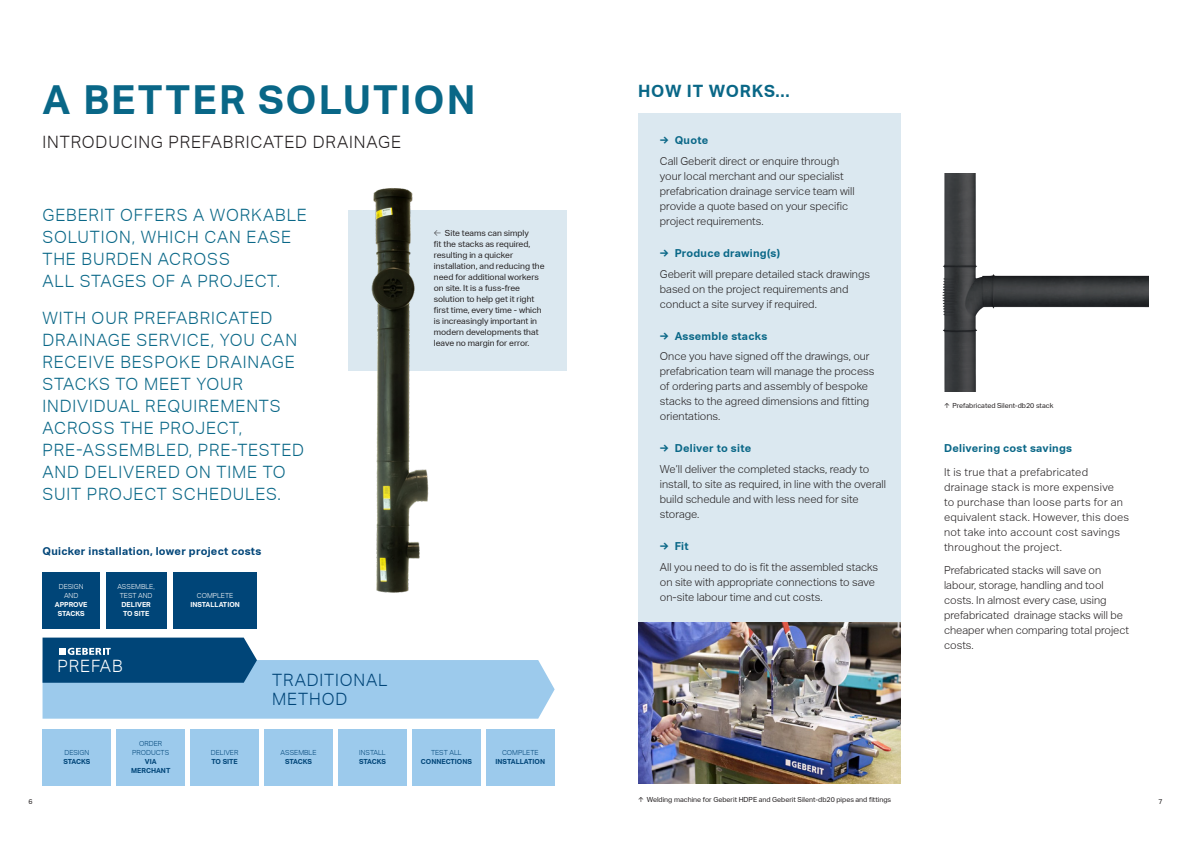
<style>
.page{position:relative;width:1191px;height:842px;background:#fff}
.page>*{position:absolute;margin:0;border:0;box-sizing:border-box;transform-origin:0 0}
.t1{font:700 40px "Aktiv Grotesk Geberit";letter-spacing:.05em;color:#096787}
.t2{font:300 17px/22px "Aktiv Grotesk Geberit";letter-spacing:.05em;color:#096787}
.t3{font:300 17px "Aktiv Grotesk Geberit";letter-spacing:.05em;color:#231f20}
.t4{font:300 17px/19px "Aktiv Grotesk Geberit";letter-spacing:.05em;color:#004578}
.t5{font:700 17px "Aktiv Grotesk Geberit";letter-spacing:.05em;color:#096787}
.t6{font:300 17px "Aktiv Grotesk Geberit";letter-spacing:.05em;color:#fff}
.t7{font:300 11px/15px "Aktiv Grotesk Geberit";color:#231f20}
.t8{font:300 11px/15px "Aktiv Grotesk Geberit";letter-spacing:.025em;color:#231f20}
.t9{font:700 11px "Aktiv Grotesk Geberit";letter-spacing:.025em;color:#096787}
.t10{font:700 11px "Aktiv Grotesk Geberit";letter-spacing:.025em;color:#004578}
.t11{font:8.5px/11px "Aktiv Grotesk Geberit";color:#231f20}
.t12{font:7px "Aktiv Grotesk Geberit";color:#231f20}
.t13{font:700 7px/9px "Aktiv Grotesk Geberit";color:#004578;text-align:center}
.t14{font:300 7px/9px "Aktiv Grotesk Geberit";color:#004578;text-align:center}
.t15{font:300 7px/9px "Aktiv Grotesk Geberit";color:#fff;text-align:center}
.t16{font:700 7px/9px "Aktiv Grotesk Geberit";color:#fff;text-align:center}
.s1{font-weight:700}
.s2{font-weight:300}
</style>
<div class="page">
<div style="left:348px;top:210px;width:219px;height:160px;background:#dbe8f0"></div>
<div style="left:638px;top:114px;width:262px;height:509px;background:#dbe8f0"></div>
<img style="left:348px;top:188px;width:89px;height:405px">
<img style="left:638px;top:623px;width:262px;height:161px">
<img style="left:942px;top:173px;width:206px;height:218px">
<div style="left:43px;top:572px;width:57px;height:56px;background:#004578"></div>
<div style="left:43px;top:729px;width:68px;height:56px;background:#9ccaec"></div>
<div style="left:116px;top:729px;width:69px;height:56px;background:#9ccaec"></div>
<div style="left:190px;top:729px;width:69px;height:56px;background:#9ccaec"></div>
<div style="left:264px;top:729px;width:69px;height:56px;background:#9ccaec"></div>
<div style="left:338px;top:729px;width:69px;height:56px;background:#9ccaec"></div>
<div style="left:412px;top:729px;width:69px;height:56px;background:#9ccaec"></div>
<div style="left:486px;top:729px;width:68px;height:56px;background:#9ccaec"></div>
<div style="left:106px;top:572px;width:61px;height:56px;background:#004578"></div>
<div style="left:173px;top:572px;width:84px;height:56px;background:#004578"></div>
<svg style="left:43px;top:638px;width:511px;height:81px"></svg>
<div style="left:59px;top:648px;width:7px;height:7px;background:#fff"></div>
<p class="t1" style="left:43px;top:76px;width:434px">A BETTER SOLUTION</p>
<p class="t3" style="left:43px;top:133px;width:360px">INTRODUCING PREFABRICATED DRAINAGE</p>
<p class="t2" style="left:43px;top:205px;width:266px">GEBERIT OFFERS A WORKABLE<br>SOLUTION, WHICH CAN EASE<br>THE BURDEN ACROSS<br>ALL STAGES OF A PROJECT.</p>
<p class="t2" style="left:43px;top:307px;width:263px">WITH OUR PREFABRICATED<br>DRAINAGE SERVICE, YOU CAN<br>RECEIVE BESPOKE DRAINAGE<br>STACKS TO MEET YOUR<br>INDIVIDUAL REQUIREMENTS<br>ACROSS THE PROJECT,<br>PRE-ASSEMBLED, PRE-TESTED<br>AND DELIVERED ON TIME TO<br>SUIT PROJECT SCHEDULES.</p>
<p class="t10" style="left:43px;top:544px;width:220px">Quicker installation, lower project costs</p>
<p class="t15" style="left:59px;top:582px;width:26px">DESIGN<br>AND</p>
<p class="t16" style="left:55px;top:600px;width:34px">APPROVE<br>STACKS</p>
<p class="t15" style="left:117px;top:582px;width:39px">ASSEMBLE,<br>TEST AND<br><span class="s1">DELIVER<br>TO SITE</span></p>
<p class="t16" style="left:190px;top:591px;width:51px"><span class="s2">COMPLETE<br></span>INSTALLATION</p>
<p class="t6" style="left:58px;top:656px;width:67px">PREFAB</p>
<p class="t14" style="left:64px;top:748px;width:26px">DESIGN</p>
<p class="t13" style="left:63px;top:757px;width:28px">STACKS</p>
<p class="t14" style="left:132px;top:739px;width:38px">ORDER<br>PRODUCTS</p>
<p class="t13" style="left:131px;top:757px;width:41px">VIA<br>MERCHANT</p>
<p class="t14" style="left:211px;top:748px;width:29px">DELIVER</p>
<p class="t13" style="left:211px;top:757px;width:28px">TO SITE</p>
<p class="t4" style="left:272px;top:671px;width:117px">TRADITIONAL<br>METHOD</p>
<p class="t14" style="left:281px;top:748px;width:37px">ASSEMBLE</p>
<p class="t13" style="left:285px;top:757px;width:28px">STACKS</p>
<p class="t14" style="left:359px;top:748px;width:28px">INSTALL</p>
<p class="t13" style="left:359px;top:757px;width:28px">STACKS</p>
<p class="t11" style="left:434px;top:228px;width:112px"><span class="s2">←</span> Site teams can simply<br>fit the stacks as required, resulting in a quicker installation, and reducing the need for additional workers on site. It is a fuss-free solution to help get it right first time, every time - which is increasingly important in modern developments that leave no margin for error.</p>
<p class="t14" style="left:431px;top:748px;width:32px">TEST ALL</p>
<p class="t13" style="left:421px;top:757px;width:52px">CONNECTIONS</p>
<p class="t14" style="left:502px;top:748px;width:38px">COMPLETE</p>
<p class="t13" style="left:495px;top:757px;width:51px">INSTALLATION</p>
<p class="t5" style="left:638px;top:81px;width:153px">HOW IT WORKS...</p>
<p class="t9" style="left:660px;top:134px;width:50px">→ Quote</p>
<p class="t7" style="left:660px;top:154px;width:196px">Call Geberit direct or enquire through your local merchant and our specialist prefabrication drainage service team will provide a quote based on your specific project requirements.</p>
<p class="t9" style="left:660px;top:247px;width:122px">→ Produce drawing(s)</p>
<p class="t7" style="left:660px;top:266px;width:212px">Geberit will prepare detailed stack drawings based on the project requirements and conduct a site survey if required.</p>
<p class="t9" style="left:660px;top:329px;width:109px">→ Assemble stacks</p>
<p class="t7" style="left:660px;top:349px;width:216px">Once you have signed off the drawings, our prefabrication team will manage the process of ordering parts and assembly of bespoke stacks to the agreed dimensions and fitting orientations.</p>
<p class="t9" style="left:660px;top:442px;width:93px">→ Deliver to site</p>
<p class="t7" style="left:660px;top:462px;width:228px">We’ll deliver the completed stacks, ready to install, to site as required, in line with the overall build schedule and with less need for site storage.</p>
<p class="t9" style="left:660px;top:540px;width:30px">→ Fit</p>
<p class="t7" style="left:660px;top:559px;width:220px">All you need to do is fit the assembled stacks on site with appropriate connections to save on-site labour time and cut costs.</p>
<p class="t12" style="left:944px;top:401px;width:111px">↑ Prefabricated Silent-db20 stack</p>
<p class="t9" style="left:944px;top:442px;width:129px">Delivering cost savings</p>
<p class="t8" style="left:944px;top:464px;width:187px">It is true that a prefabricated drainage stack is more expensive<br>to purchase than loose parts for an equivalent stack. However, this does not take into account cost savings throughout the project.</p>
<p class="t7" style="left:944px;top:563px;width:187px">Prefabricated stacks will save on labour, storage, handling and tool costs. In almost every case, using prefabricated drainage stacks will be cheaper when comparing total project costs.</p>
<p class="t12" style="left:638px;top:795px;width:254px">↑ Welding machine for Geberit HDPE and Geberit Silent-db20 pipes and fittings</p>
<p class="t12" style="left:28px;top:798px;width:6px">6</p>
<p class="t12" style="left:1158px;top:798px;width:6px">7</p>
</div>
